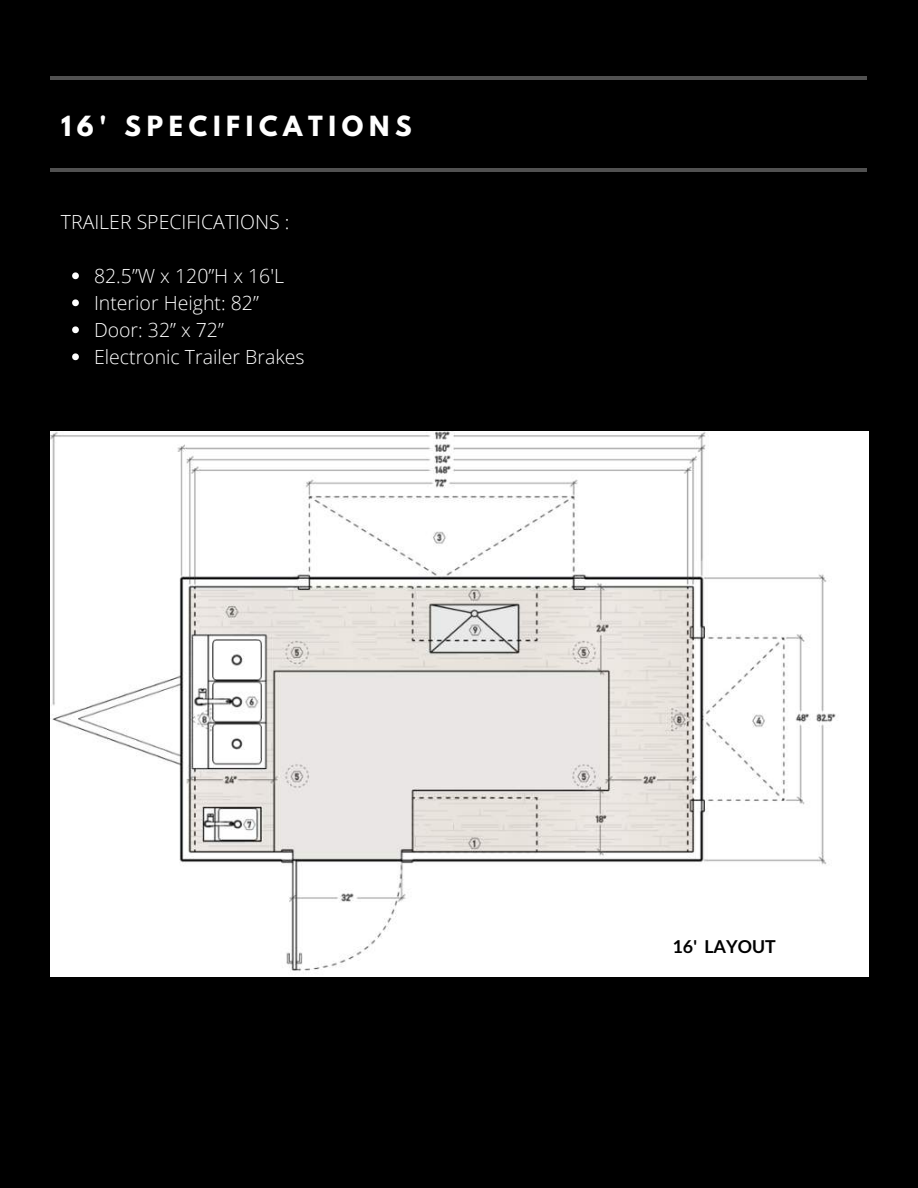
<style>
.page{position:relative;width:918px;height:1188px;background:#000}
.page>*{position:absolute;margin:0;border:0;box-sizing:border-box;transform-origin:0 0}
.t1{font:700 24.6px "League Spartan";letter-spacing:.23em;color:#fff}
.t2{font:300 19.5px/27px "Open Sans";color:#fff}
.t3{font:700 17.85px "Lato";color:#000}
</style>
<div class="page">
<svg style="left:72px;top:272px;width:7px;height:7px"></svg>
<svg style="left:72px;top:299px;width:7px;height:7px"></svg>
<svg style="left:72px;top:326px;width:7px;height:7px"></svg>
<svg style="left:72px;top:353px;width:7px;height:7px"></svg>
<img style="left:50px;top:431px;width:818px;height:546px">
<hr style="left:50px;top:76px;width:817px;height:3px;background:#515151">
<hr style="left:50px;top:168px;width:817px;height:3px;background:#515151">
<p class="t1" style="left:61px;top:114px;width:352px">16' SPECIFICATIONS</p>
<p class="t2" style="left:61px;top:207px;width:230px">TRAILER SPECIFICATIONS :</p>
<p class="t2" style="left:94px;top:261px;width:212px">82.5”W x 120”H x 16'L<br>Interior Height: 82”<br>Door: 32” x 72”<br>Electronic Trailer Brakes</p>
<p class="t3" style="left:673px;top:936px;width:105px">16' LAYOUT</p>
</div>
